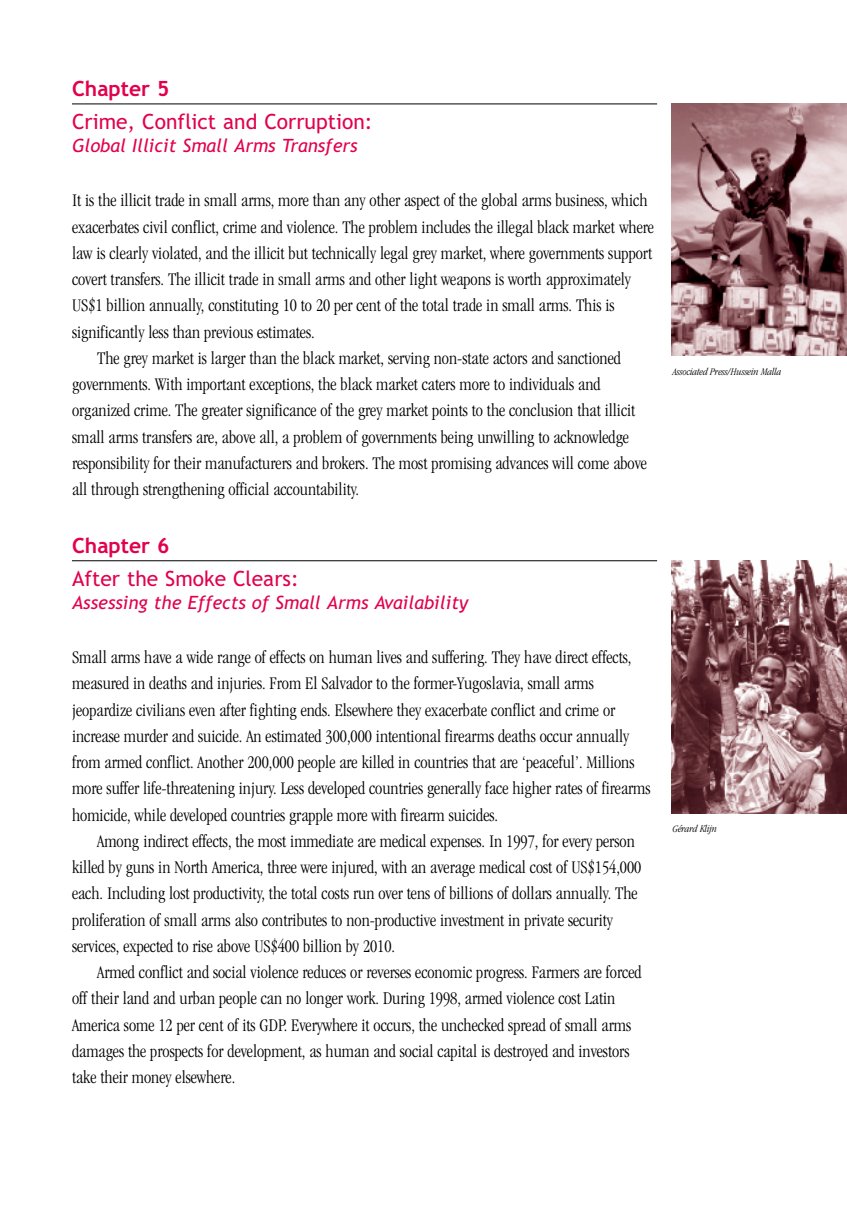
<style>
.page{position:relative;width:847px;height:1220px;background:#fff}
.page>*{position:absolute;margin:0;border:0;box-sizing:border-box;transform-origin:0 0}
.t1{font:21px "Trebuchet MS";color:#e2004d}
.t2{font:700 21px "Trebuchet MS";color:#e2004d}
.t3{font:300 condensed 18.38px/26.2px "Garamond";color:#000}
.t4{font:italic 18.38px "Trebuchet MS";color:#e2004d}
.t5{font:italic 300 condensed 10.5px "Garamond";color:#000}
</style>
<div class="page">
<hr style="left:72px;top:103px;width:585px;height:1px;background:#000">
<hr style="left:72px;top:560px;width:585px;height:1px;background:#000">
<img style="left:671px;top:104px;width:176px;height:252px">
<img style="left:671px;top:561px;width:176px;height:252px">
<p class="t2" style="left:72px;top:82px;width:99px">Chapter 5</p>
<p class="t1" style="left:72px;top:114px;width:302px">Crime, Conflict and Corruption:</p>
<p class="t4" style="left:72px;top:139px;width:287px">Global Illicit Small Arms Transfers</p>
<p class="t3" style="left:72px;top:189px;width:577px">It is the illicit trade in small arms, more than any other aspect of the global arms business, which</p>
<p class="t3" style="left:72px;top:215px;width:583px">exacerbates civil conflict, crime and violence. The problem includes the illegal black market where</p>
<p class="t3" style="left:72px;top:241px;width:582px">law is clearly violated, and the illicit but technically legal grey market, where governments support</p>
<p class="t3" style="left:72px;top:267px;width:560px">covert transfers. The illicit trade in small arms and other light weapons is worth approximately</p>
<p class="t3" style="left:72px;top:294px;width:544px">US$1 billion annually, constituting 10 to 20 per cent of the total trade in small arms. This is</p>
<p class="t3" style="left:72px;top:320px;width:244px">significantly less than previous estimates.</p>
<p class="t3" style="left:97px;top:346px;width:525px">The grey market is larger than the black market, serving non-state actors and sanctioned</p>
<p class="t3" style="left:72px;top:372px;width:530px">governments. With important exceptions, the black market caters more to individuals and</p>
<p class="t3" style="left:72px;top:399px;width:565px">organized crime. The greater significance of the grey market points to the conclusion that illicit</p>
<p class="t3" style="left:72px;top:425px;width:558px">small arms transfers are, above all, a problem of governments being unwilling to acknowledge</p>
<p class="t3" style="left:72px;top:451px;width:576px">responsibility for their manufacturers and brokers. The most promising advances will come above</p>
<p class="t3" style="left:72px;top:477px;width:289px">all through strengthening official accountability.</p>
<p class="t2" style="left:72px;top:538px;width:99px">Chapter 6</p>
<p class="t1" style="left:72px;top:571px;width:228px">After the Smoke Clears:</p>
<p class="t4" style="left:72px;top:596px;width:398px">Assessing the Effects of Small Arms Availability</p>
<p class="t3" style="left:72px;top:645px;width:580px">Small arms have a wide range of effects on human lives and suffering. They have direct effects, measured in deaths and injuries. From El Salvador to the former-Yugoslavia, small arms jeopardize civilians even after fighting ends. Elsewhere they exacerbate conflict and crime or increase murder and suicide. An estimated 300,000 intentional firearms deaths occur annually from armed conflict. Another 200,000 people are killed in countries that are ‘peaceful’. Millions more suffer life-threatening injury. Less developed countries generally face higher rates of firearms homicide, while developed countries grapple more with firearm suicides.</p>
<p class="t3" style="left:72px;top:829px;width:571px;text-indent:25px">Among indirect effects, the most immediate are medical expenses. In 1997, for every person killed by guns in North America, three were injured, with an average medical cost of US$154,000 each. Including lost productivity, the total costs run over tens of billions of dollars annually. The proliferation of small arms also contributes to non-productive investment in private security services, expected to rise above US$400 billion by 2010.</p>
<p class="t3" style="left:72px;top:960px;width:571px;text-indent:25px">Armed conflict and social violence reduces or reverses economic progress. Farmers are forced off their land and urban people can no longer work. During 1998, armed violence cost Latin America some 12 per cent of its GDP. Everywhere it occurs, the unchecked spread of small arms damages the prospects for development, as human and social capital is destroyed and investors take their money elsewhere.</p>
<p class="t5" style="left:673px;top:367px;width:110px">Associated Press/Hussein Malla</p>
<p class="t5" style="left:673px;top:824px;width:46px">Gérard Klijn</p>
</div>
